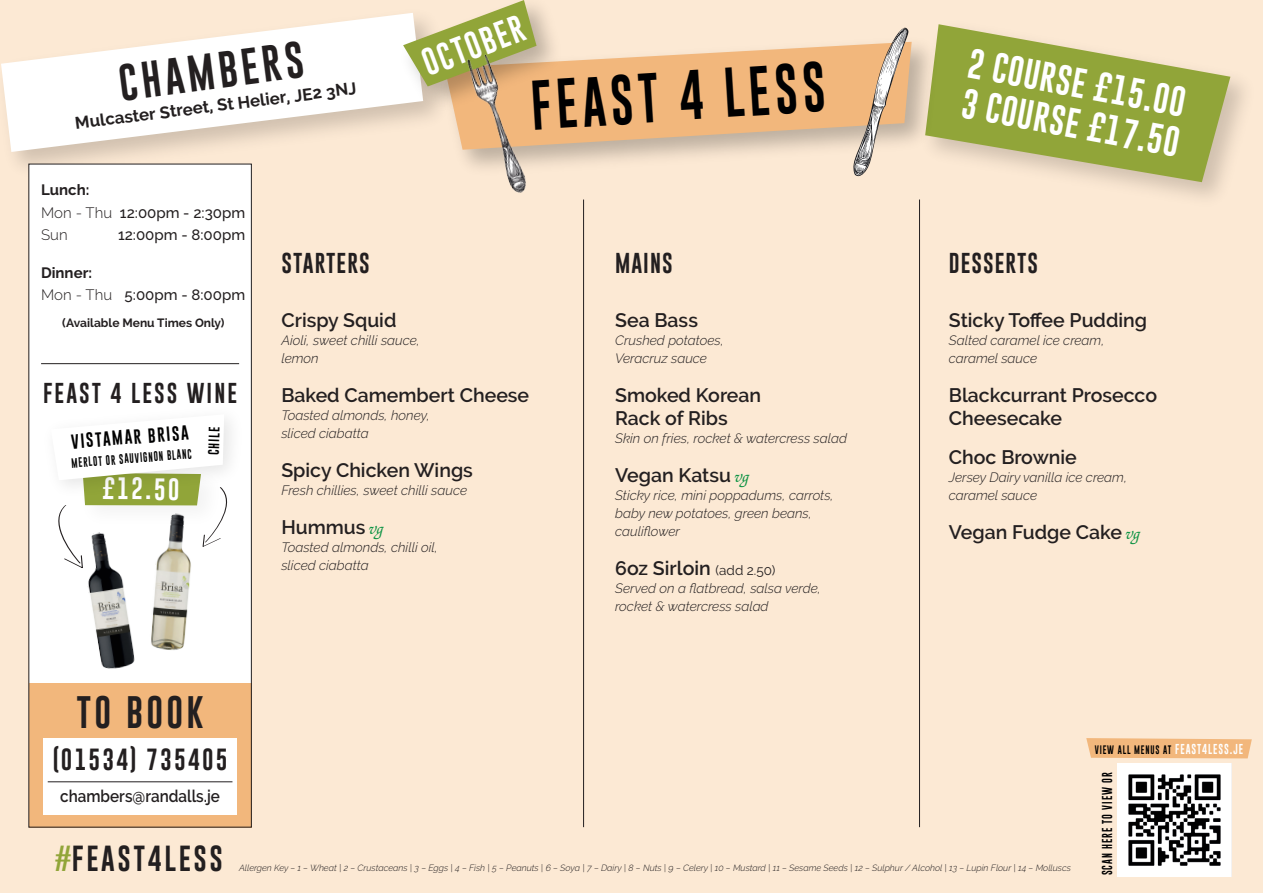
<style>
.page{position:relative;width:1263px;height:893px;background:#fce9d4}
.page>*{position:absolute;margin:0;border:0;box-sizing:border-box;transform-origin:0 0}
.t1{font:51.3px "Gobold";color:#000001;scale:.9 1}
.t2{font:37.5px "Gobold";color:#231f20}
.t3{font:33.3px "Gobold";letter-spacing:.1em;color:#231f20}
.t4{font:30.75px/40.5px "Gobold";color:#fff}
.t5{font:28.05px "Gobold";color:#fff}
.t6{font:26.4px "Gobold";letter-spacing:.1em;color:#231f20}
.t7{font:22.65px "Gobold";color:#fff}
.t8{font:22.35px "Gobold";letter-spacing:.1em;color:#231f20}
.t9{font:21px "Gobold";letter-spacing:.05em;color:#231f20}
.t10{font:21px "Gobold";letter-spacing:.1em;color:#231f20}
.t11{font:600 19.5px/22.5px "Raleway";color:#231f20}
.t12{font:600 16.95px "Raleway";color:#231f20;scale:.9 1}
.t13{font:700 16.8px "Raleway";color:#231f20}
.t14{font:500 15px/22.5px "Raleway";color:#231f20}
.t15{font:15px "Gobold";color:#000001}
.t16{font:italic 300 13.5px/18px "Raleway";color:#231f20}
.t17{font:700 12px "Raleway";color:#231f20}
.t18{font:11.1px "Gobold";color:#000001}
.t19{font:10.5px "Gobold";letter-spacing:.1em;color:#000001;scale:.9 1}
.t20{font:10.05px "Gobold";color:#000001;scale:.85 1}
.t21{font:italic 300 9px "Raleway";color:#231f20}
.t22{font:9px "Gobold";letter-spacing:.1em;color:#000001;scale:.9 1}
.s1{font-weight:700}
.s2{font-weight:300}
.s3{font-family:"Zapf Chancery IT Cby BT";font-weight:500;font-style:italic;font-size:16.5px;color:#0d9344}
.s4{font-weight:400;font-size:13.5px}
.s5{color:#91a539}
.s6{font-size:10.5px;color:#fff}
</style>
<div class="page">
<svg style="left:1px;top:15px;width:422px;height:137px;fill:#fff"></svg>
<div style="left:29px;top:164px;width:222px;height:527px;background:#fff"></div>
<div style="left:29px;top:683px;width:222px;height:144px;background:#f2b77c"></div>
<div style="left:28px;top:164px;width:224px;height:663px;border:1px solid #231f20"></div>
<hr style="left:41px;top:363px;width:198px;height:1px;background:#231f20">
<div style="left:43px;top:738px;width:194px;height:76px;background:#fff"></div>
<hr style="left:48px;top:781px;width:184px;height:1px;background:#231f20">
<svg style="left:937px;top:24px;width:293px;height:158px;fill:#91a539"></svg>
<hr style="left:583px;top:200px;width:1px;height:627px;background:#231f20">
<hr style="left:919px;top:200px;width:1px;height:627px;background:#231f20">
<svg style="left:58px;top:419px;width:173px;height:148px"></svg>
<img style="left:80px;top:530px;width:58px;height:139px">
<img style="left:149px;top:512px;width:48px;height:138px">
<img style="left:1117px;top:763px;width:114px;height:114px">
<svg style="left:1086px;top:738px;width:166px;height:20px"></svg>
<img style="left:432px;top:30px;width:513px;height:152px">
<svg style="left:445px;top:42px;width:467px;height:108px;fill:#f2b77c"></svg>
<svg style="left:853px;top:27px;width:56px;height:151px"></svg>
<img style="left:390px;top:8px;width:180px;height:112px">
<img style="left:458px;top:42px;width:83px;height:151px">
<svg style="left:403px;top:0;width:133px;height:86px"></svg>
<h2 class="t2" style="left:116px;top:58px;width:187px;rotate:-7deg">CHAMBERS</h2>
<p class="t13" style="left:74px;top:113px;width:285px;rotate:-7deg">Mulcaster Street, St Helier, JE2 3NJ</p>
<h3 class="t5" style="left:417px;top:47px;width:108px;rotate:-21deg">OCTOBER</h3>
<h1 class="t1" style="left:529px;top:73px;width:329px;rotate:-4deg">FEAST 4 LESS</h1>
<p class="t14" style="left:41px;top:179px;width:206px"><span class="s1">Lunch:<br></span><span class="s2">Mon - Thu</span> 12:00pm - 2:30pm<br><span class="s2">Sun</span></p>
<p class="t14" style="left:118px;top:224px;width:129px">12:00pm - 8:00pm</p>
<p class="t14" style="left:41px;top:261px;width:206px"><span class="s1">Dinner:<br></span><span class="s2">Mon - Thu</span> 5:00pm - 8:00pm</p>
<p class="t17" style="left:62px;top:316px;width:164px">(Available Menu Times Only)</p>
<h3 class="t10" style="left:43px;top:380px;width:195px">FEAST 4 LESS WINE</h3>
<p class="t15" style="left:71px;top:431px;width:119px;rotate:-4deg">VISTAMAR BRISA</p>
<p class="t20" style="left:71px;top:456px;width:143px;rotate:-4deg">MERLOT OR SAUVIGNON BLANC</p>
<h3 class="t7" style="left:103px;top:473px;width:79px;rotate:1deg">£12.50</h3>
<p class="t18" style="left:206px;top:455px;width:30px;rotate:-88deg">CHILE</p>
<h3 class="t9" style="left:281px;top:249px;width:90px">STARTERS</h3>
<h3 class="t11" style="left:281px;top:309px;width:117px">Crispy Squid</h3>
<p class="t16" style="left:281px;top:331px;width:140px">Aioli, sweet chilli sauce, lemon</p>
<h3 class="t11" style="left:281px;top:384px;width:249px">Baked Camembert Cheese</h3>
<p class="t16" style="left:281px;top:406px;width:150px">Toasted almonds, honey, sliced ciabatta</p>
<h3 class="t11" style="left:281px;top:459px;width:193px">Spicy Chicken Wings</h3>
<p class="t16" style="left:281px;top:481px;width:187px">Fresh chillies, sweet chilli sauce</p>
<h3 class="t11" style="left:281px;top:516px;width:104px">Hummus <span class="s3">vg</span></h3>
<p class="t16" style="left:281px;top:538px;width:158px">Toasted almonds, chilli oil, sliced ciabatta</p>
<h3 class="t9" style="left:615px;top:250px;width:59px">MAINS</h3>
<h3 class="t11" style="left:615px;top:309px;width:84px">Sea Bass</h3>
<p class="t16" style="left:615px;top:331px;width:110px">Crushed potatoes,<br>Veracruz sauce</p>
<h3 class="t11" style="left:615px;top:384px;width:147px">Smoked Korean<br>Rack of Ribs</h3>
<p class="t16" style="left:615px;top:429px;width:233px">Skin on fries, rocket &amp; watercress salad</p>
<h3 class="t11" style="left:615px;top:463px;width:135px">Vegan Katsu <span class="s3">vg</span></h3>
<p class="t16" style="left:615px;top:486px;width:220px">Sticky rice, mini poppadums, carrots, baby new potatoes, green beans, cauliflower</p>
<h3 class="t11" style="left:615px;top:556px;width:162px">6oz Sirloin <span class="s4">(add 2.50)</span></h3>
<p class="t16" style="left:615px;top:579px;width:207px">Served on a flatbread, salsa verde, rocket &amp; watercress salad</p>
<h3 class="t4" style="left:973px;top:42px;width:224px;rotate:11deg">2 COURSE £15.00<br>3 COURSE £17.50</h3>
<h3 class="t9" style="left:949px;top:250px;width:91px">DESSERTS</h3>
<h3 class="t11" style="left:949px;top:309px;width:200px">Sticky Toffee Pudding</h3>
<p class="t16" style="left:949px;top:331px;width:157px">Salted caramel ice cream, caramel sauce</p>
<h3 class="t11" style="left:949px;top:384px;width:210px">Blackcurrant Prosecco<br>Cheesecake</h3>
<h3 class="t11" style="left:949px;top:446px;width:129px">Choc Brownie</h3>
<p class="t16" style="left:949px;top:468px;width:180px">Jersey Dairy vanilla ice cream, caramel sauce</p>
<h3 class="t11" style="left:949px;top:520px;width:193px">Vegan Fudge Cake <span class="s3">vg</span></h3>
<h3 class="t3" style="left:77px;top:690px;width:129px">TO BOOK</h3>
<h3 class="t8" style="left:53px;top:745px;width:176px">(01534) 735405</h3>
<p class="t12" style="left:60px;top:786px;width:179px">chambers@randalls.je</p>
<h3 class="t6" style="left:54px;top:842px;width:170px"><span class="s5">#</span>FEAST4LESS</h3>
<p class="t21" style="left:239px;top:862px;width:833px">Allergen Key – 1 – Wheat | 2 – Crustaceans | 3 – Eggs | 4 – Fish | 5 – Peanuts | 6 – Soya | 7 – Dairy | 8 – Nuts | 9 – Celery | 10 – Mustard | 11 – Sesame Seeds | 12 – Sulphur / Alcohol | 13 – Lupin Flour | 14 – Molluscs</p>
<p class="t22" style="left:1095px;top:744px;width:166px">VIEW ALL MENUS AT <span class="s6">FEAST4LESS.JE</span></p>
<p class="t19" style="left:1100px;top:875px;width:116px;rotate:-90deg">SCAN HERE TO VIEW OR</p>
</div>
